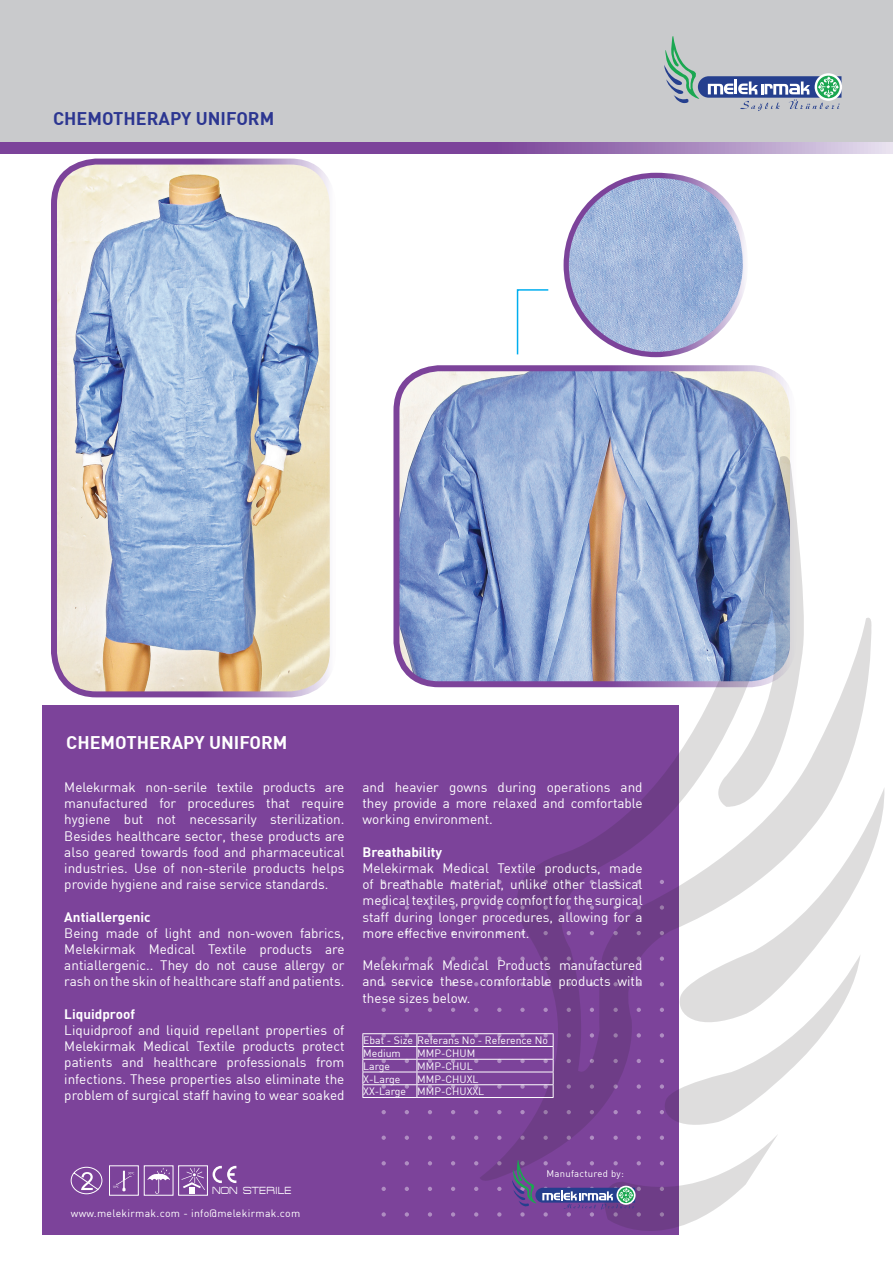
<style>
.page{position:relative;width:893px;height:1263px;background:#fff}
.page>*{position:absolute;margin:0;border:0;box-sizing:border-box;transform-origin:0 0}
.t1{font:700 18px "Safa DIN";color:#2c3691}
.t2{font:700 18px "Safa DIN";color:#fff}
.t3{font:13.5px/16.2px "Safa DIN";color:#fff;text-align:justify}
.t4{font:700 13.5px "Safa DIN";color:#fff}
.t5{font:10.5px/12.8px "Safa DIN";color:#fff}
.t6{font:10.5px "Safa DIN";letter-spacing:.03em;color:#fff}
.t7{font:10.5px "Federation";color:#fff;scale:.89 1}
.t8{font:9.6px "Safa DIN";letter-spacing:.03em;color:#fff}
</style>
<div class="page">
<div style="left:0;top:0;width:893px;height:144px;background:#c9cacc"></div>
<svg style="left:0;top:142px;width:893px;height:12px;background:#9164ab"></svg>
<svg style="left:664px;top:36px;width:177px;height:75px"></svg>
<img style="left:400px;top:372px;width:389px;height:312px">
<div style="left:393px;top:365px;width:403px;height:322px;border:6px solid #fff;border-radius:43px"></div>
<div style="left:43px;top:705px;width:636px;height:530px;background:#7c439a"></div>
<svg style="left:382px;top:880px;width:4px;height:4px"></svg>
<svg style="left:405px;top:880px;width:4px;height:4px"></svg>
<svg style="left:428px;top:880px;width:4px;height:4px"></svg>
<svg style="left:451px;top:880px;width:4px;height:4px"></svg>
<svg style="left:474px;top:880px;width:4px;height:4px"></svg>
<svg style="left:382px;top:905px;width:4px;height:5px"></svg>
<svg style="left:405px;top:905px;width:4px;height:5px"></svg>
<svg style="left:428px;top:905px;width:4px;height:5px"></svg>
<svg style="left:451px;top:905px;width:4px;height:5px"></svg>
<svg style="left:474px;top:905px;width:4px;height:5px"></svg>
<svg style="left:382px;top:931px;width:4px;height:4px"></svg>
<svg style="left:405px;top:931px;width:4px;height:4px"></svg>
<svg style="left:428px;top:931px;width:4px;height:4px"></svg>
<svg style="left:451px;top:931px;width:4px;height:4px"></svg>
<svg style="left:474px;top:931px;width:4px;height:4px"></svg>
<svg style="left:382px;top:956px;width:4px;height:5px"></svg>
<svg style="left:405px;top:956px;width:4px;height:5px"></svg>
<svg style="left:428px;top:956px;width:4px;height:5px"></svg>
<svg style="left:451px;top:956px;width:4px;height:5px"></svg>
<svg style="left:474px;top:956px;width:4px;height:5px"></svg>
<svg style="left:382px;top:982px;width:4px;height:4px"></svg>
<svg style="left:405px;top:982px;width:4px;height:4px"></svg>
<svg style="left:428px;top:982px;width:4px;height:4px"></svg>
<svg style="left:451px;top:982px;width:4px;height:4px"></svg>
<svg style="left:474px;top:982px;width:4px;height:4px"></svg>
<svg style="left:382px;top:1008px;width:4px;height:4px"></svg>
<svg style="left:405px;top:1008px;width:4px;height:4px"></svg>
<svg style="left:428px;top:1008px;width:4px;height:4px"></svg>
<svg style="left:451px;top:1008px;width:4px;height:4px"></svg>
<svg style="left:474px;top:1008px;width:4px;height:4px"></svg>
<svg style="left:382px;top:1034px;width:4px;height:3px"></svg>
<svg style="left:405px;top:1034px;width:4px;height:3px"></svg>
<svg style="left:428px;top:1034px;width:4px;height:3px"></svg>
<svg style="left:451px;top:1034px;width:4px;height:3px"></svg>
<svg style="left:474px;top:1034px;width:4px;height:3px"></svg>
<svg style="left:382px;top:1060px;width:4px;height:3px"></svg>
<svg style="left:405px;top:1060px;width:4px;height:3px"></svg>
<svg style="left:428px;top:1060px;width:4px;height:3px"></svg>
<svg style="left:451px;top:1060px;width:4px;height:3px"></svg>
<svg style="left:474px;top:1060px;width:4px;height:3px"></svg>
<svg style="left:382px;top:1085px;width:4px;height:4px"></svg>
<svg style="left:405px;top:1085px;width:4px;height:4px"></svg>
<svg style="left:428px;top:1085px;width:4px;height:4px"></svg>
<svg style="left:451px;top:1085px;width:4px;height:4px"></svg>
<svg style="left:474px;top:1085px;width:4px;height:4px"></svg>
<svg style="left:382px;top:1110px;width:4px;height:4px"></svg>
<svg style="left:405px;top:1110px;width:4px;height:4px"></svg>
<svg style="left:428px;top:1110px;width:4px;height:4px"></svg>
<svg style="left:451px;top:1110px;width:4px;height:4px"></svg>
<svg style="left:474px;top:1110px;width:4px;height:4px"></svg>
<svg style="left:382px;top:1135px;width:4px;height:5px"></svg>
<svg style="left:405px;top:1135px;width:4px;height:5px"></svg>
<svg style="left:428px;top:1135px;width:4px;height:5px"></svg>
<svg style="left:451px;top:1135px;width:4px;height:5px"></svg>
<svg style="left:474px;top:1135px;width:4px;height:5px"></svg>
<svg style="left:382px;top:1161px;width:4px;height:4px"></svg>
<svg style="left:405px;top:1161px;width:4px;height:4px"></svg>
<svg style="left:428px;top:1161px;width:4px;height:4px"></svg>
<svg style="left:451px;top:1161px;width:4px;height:4px"></svg>
<svg style="left:474px;top:1161px;width:4px;height:4px"></svg>
<svg style="left:382px;top:1187px;width:4px;height:4px"></svg>
<svg style="left:405px;top:1187px;width:4px;height:4px"></svg>
<svg style="left:428px;top:1187px;width:4px;height:4px"></svg>
<svg style="left:451px;top:1187px;width:4px;height:4px"></svg>
<svg style="left:474px;top:1187px;width:4px;height:4px"></svg>
<svg style="left:497px;top:1187px;width:4px;height:4px"></svg>
<svg style="left:382px;top:1212px;width:4px;height:4px"></svg>
<svg style="left:405px;top:1212px;width:4px;height:4px"></svg>
<svg style="left:428px;top:1212px;width:4px;height:4px"></svg>
<svg style="left:451px;top:1212px;width:4px;height:4px"></svg>
<svg style="left:474px;top:1212px;width:4px;height:4px"></svg>
<svg style="left:497px;top:1212px;width:4px;height:4px"></svg>
<svg style="left:874px;top:788px;width:11px;height:58px"></svg>
<svg style="left:480px;top:454px;width:394px;height:727px"></svg>
<img style="left:566px;top:175px;width:179px;height:180px;border-radius:90px">
<div style="left:564px;top:173px;width:184px;height:184px;border:5px solid #fff;border-radius:50%"></div>
<svg style="left:516px;top:289px;width:33px;height:66px"></svg>
<hr style="left:362px;top:1033px;width:55px;height:1px;background:#fff">
<hr style="left:417px;top:1033px;width:136px;height:1px;background:#fff">
<hr style="left:362px;top:1046px;width:55px;height:1px;background:#fff">
<hr style="left:417px;top:1046px;width:136px;height:1px;background:#fff">
<hr style="left:362px;top:1059px;width:55px;height:1px;background:#fff">
<hr style="left:417px;top:1059px;width:136px;height:1px;background:#fff">
<hr style="left:362px;top:1071px;width:55px;height:1px;background:#fff">
<hr style="left:417px;top:1071px;width:136px;height:1px;background:#fff">
<hr style="left:362px;top:1084px;width:55px;height:1px;background:#fff">
<svg style="left:362px;top:1034px;width:1px;height:63px"></svg>
<hr style="left:417px;top:1084px;width:136px;height:1px;background:#fff">
<svg style="left:417px;top:1034px;width:1px;height:63px"></svg>
<svg style="left:512px;top:954px;width:348px;height:277px"></svg>
<hr style="left:362px;top:1097px;width:55px;height:1px;background:#fff">
<hr style="left:417px;top:1097px;width:136px;height:1px;background:#fff">
<img style="left:54px;top:162px;width:275px;height:532px">
<div style="left:51px;top:159px;width:285px;height:538px;border:6px solid #fff;border-radius:43px"></div>
<div style="left:144px;top:1165px;width:29px;height:31px;border:1px solid #fff"></div>
<svg style="left:148px;top:1168px;width:22px;height:26px"></svg>
<div style="left:178px;top:1165px;width:30px;height:31px;border:1px solid #fff"></div>
<svg style="left:183px;top:1168px;width:22px;height:26px"></svg>
<div style="left:109px;top:1165px;width:30px;height:31px;border:1px solid #fff"></div>
<svg style="left:113px;top:1170px;width:21px;height:21px"></svg>
<svg style="left:213px;top:1166px;width:23px;height:17px"></svg>
<svg style="left:70px;top:1166px;width:33px;height:28px"></svg>
<h1 class="t1" style="left:53px;top:107px;width:223px">CHEMOTHERAPY UNIFORM</h1>
<h1 class="t2" style="left:66px;top:731px;width:223px">CHEMOTHERAPY UNIFORM</h1>
<p class="t3" style="left:64px;top:779px;width:282px">Melekırmak non-serile textile products are manufactured for procedures that require hygiene but not necessarily sterilization.<br>Besides healthcare sector, these products are also geared towards food and pharmaceutical industries. Use of non-sterile products helps provide hygiene and raise service standards.</p>
<p class="t4" style="left:64px;top:908px;width:88px">Antiallergenic</p>
<p class="t3" style="left:64px;top:924px;width:282px">Being made of light and non-woven fabrics, Melekirmak Medical Textile products are antiallergenic.. They do not cause allergy or rash on the skin of healthcare staff and patients.</p>
<p class="t4" style="left:64px;top:1005px;width:72px">Liquidproof</p>
<p class="t3" style="left:64px;top:1022px;width:282px">Liquidproof and liquid repellant properties of Melekirmak Medical Textile products protect patients and healthcare professionals from infections. These properties also eliminate the problem of surgical staff having to wear soaked</p>
<p class="t3" style="left:362px;top:779px;width:282px">and heavier gowns during operations and they provide a more relaxed and comfortable working environment.</p>
<p class="t4" style="left:362px;top:843px;width:81px">Breathability</p>
<p class="t3" style="left:362px;top:860px;width:282px">Melekirmak Medical Textile products, made of breathable material, unlike other classical medical textiles, provide comfort for the surgical staff during longer procedures, allowing for a more effective environment.</p>
<p class="t3" style="left:362px;top:957px;width:282px">Melekırmak Medical Products manufactured and service these comfortable products with these sizes below.</p>
<p class="t5" style="left:363px;top:1034px;width:186px">Ebat - Size Referans No - Reference No<br>Medium</p>
<p class="t5" style="left:417px;top:1047px;width:59px">MMP-CHUM</p>
<p class="t5" style="left:363px;top:1059px;width:28px">Large</p>
<p class="t5" style="left:417px;top:1059px;width:57px">MMP-CHUL</p>
<p class="t5" style="left:363px;top:1072px;width:39px">X-Large</p>
<p class="t5" style="left:363px;top:1072px;width:123px;text-indent:54px">MMP-CHUXL<br>XX-Large MMP-CHUXXL</p>
<p class="t7" style="left:212px;top:1184px;width:91px">NON STERILE</p>
<p class="t6" style="left:71px;top:1206px;width:231px">www.melekirmak.com - info@melekirmak.com</p>
<p class="t8" style="left:546px;top:1168px;width:79px">Manufactured by:</p>
</div>
